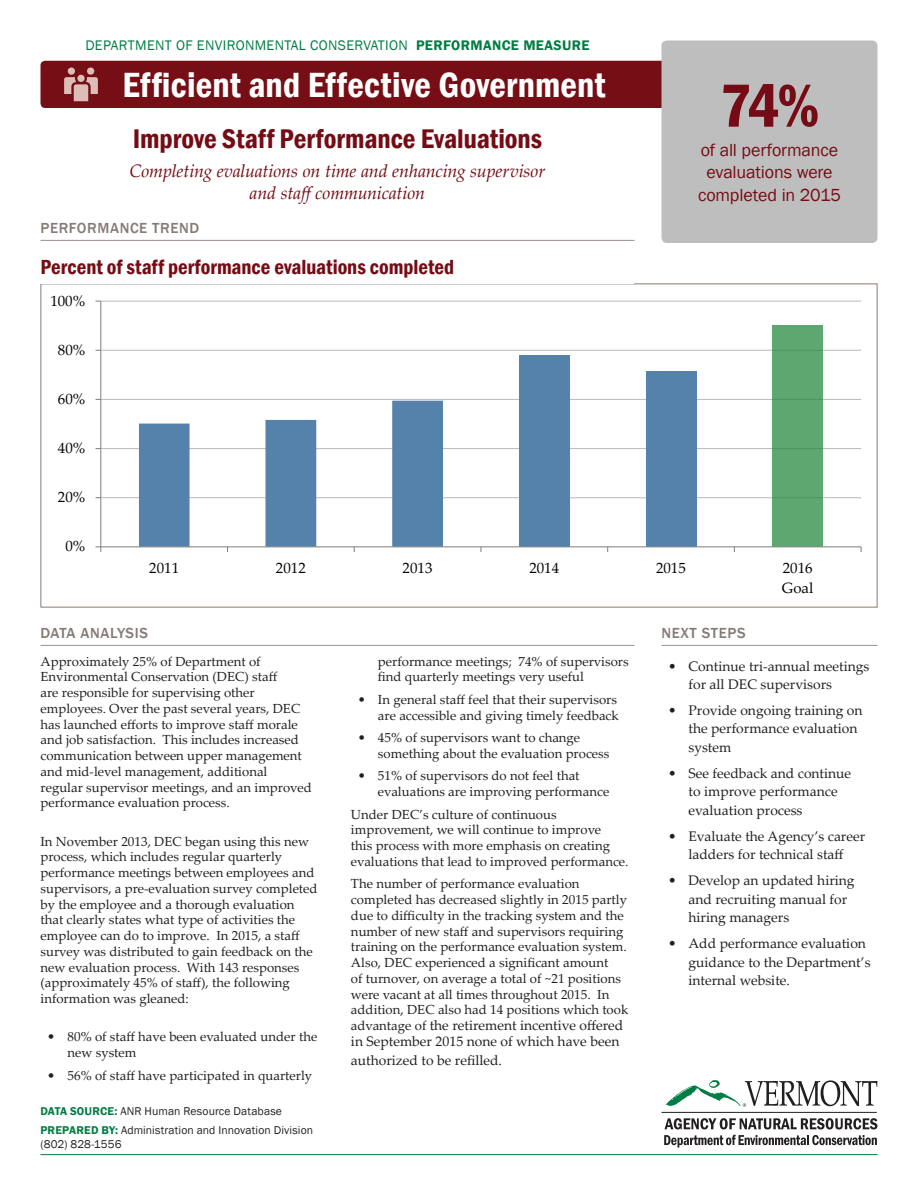
<style>
.page{position:relative;width:918px;height:1188px;background:#fff}
.page>*{position:absolute;margin:0;border:0;box-sizing:border-box;transform-origin:0 0}
.t1{font:600 condensed 63px "Franklin Gothic";color:#750c15}
.t2{font:600 condensed 36px "Franklin Gothic";letter-spacing:.005em;color:#fff}
.t3{font:600 condensed 27.75px "Franklin Gothic";letter-spacing:-.005em;color:#750c15}
.t4{font:600 condensed 21px "Franklin Gothic";color:#750c15}
.t5{font:italic 18px/22.5px "Palatino Linotype";letter-spacing:-.01em;color:#750c15;text-align:center}
.t6{font:18px/22.5px "Franklin Gothic";letter-spacing:-.01em;color:#750c15;text-align:center}
.t7{font:15px/20.2px "Palatino Linotype";letter-spacing:.005em;color:#040503}
.t8{font:500 15px "Franklin Gothic";letter-spacing:.04em;color:#867b76}
.t9{font:14.25px "Franklin Gothic";letter-spacing:.025em;color:#007d43}
.t10{font:13.8px/18.8px "Palatino Linotype";color:#231f20}
.t11{font:13.2px/15.8px "Palatino Linotype";color:#231f20}
.t12{font:11.7px/20px "Franklin Gothic";letter-spacing:.01em;color:#231f20}
.s1{font-weight:600}
.s2{font-size:13.2px}
.s3{font-weight:600;color:#007d43}
</style>
<div class="page">
<hr style="left:40px;top:1154px;width:838px;height:1px;background:#007d43">
<svg style="left:41px;top:644px;width:593px;height:1px"></svg>
<hr style="left:40px;top:645px;width:594px;height:1px;background:#998f8c">
<hr style="left:662px;top:645px;width:216px;height:1px;background:#998f8c">
<svg style="left:666px;top:1080px;width:211px;height:27px"></svg>
<hr style="left:662px;top:1112px;width:215px;height:1px;background:#231f20">
<svg style="left:665px;top:1118px;width:213px;height:11px"></svg>
<svg style="left:664px;top:1135px;width:213px;height:12px"></svg>
<hr style="left:101px;top:497px;width:760px;height:1px;background:#bfbebe">
<hr style="left:101px;top:448px;width:760px;height:1px;background:#bfbebe">
<hr style="left:101px;top:399px;width:760px;height:1px;background:#bfbebe">
<hr style="left:101px;top:350px;width:760px;height:1px;background:#bfbebe">
<hr style="left:101px;top:301px;width:760px;height:1px;background:#bfbebe">
<div style="left:519px;top:356px;width:51px;height:191px;background:#5482ab"></div>
<div style="left:646px;top:371px;width:50px;height:176px;background:#5482ab"></div>
<div style="left:772px;top:326px;width:51px;height:221px;background:#5da771"></div>
<svg style="left:139px;top:401px;width:304px;height:145px"></svg>
<hr style="left:100px;top:301px;width:1px;height:246px;background:#868686">
<hr style="left:101px;top:546px;width:760px;height:1px;background:#868686">
<svg style="left:96px;top:546px;width:5px;height:6px"></svg>
<svg style="left:41px;top:239px;width:593px;height:1px"></svg>
<hr style="left:40px;top:240px;width:594px;height:1px;background:#998f8c">
<div style="left:40px;top:61px;width:628px;height:47px;background:#760f15;border-radius:5px"></div>
<div style="left:77px;top:75px;width:8px;height:7px;background:#dcbeb6;border-radius:50%"></div>
<div style="left:68px;top:67px;width:7px;height:8px;background:#dcbeb6;border-radius:50%"></div>
<svg style="left:64px;top:77px;width:34px;height:24px"></svg>
<div style="left:87px;top:67px;width:7px;height:8px;background:#dcbeb6;border-radius:50%"></div>
<div style="left:661px;top:40px;width:216px;height:203px;background:#bfbebe;border-radius:5px"></div>
<p class="t9" style="left:85px;top:37px;width:506px">DEPARTMENT OF ENVIRONMENTAL CONSERVATION <span class="s1">PERFORMANCE MEASURE</span></p>
<h2 class="t2" style="left:123px;top:61px;width:485px">Efficient and Effective Government</h2>
<h3 class="t3" style="left:133px;top:120px;width:411px">Improve Staff Performance Evaluations</h3>
<h3 class="t5" style="left:130px;top:159px;width:417px">Completing evaluations on time and enhancing supervisor and staff communication</h3>
<p class="t8" style="left:40px;top:219px;width:160px">PERFORMANCE TREND</p>
<h3 class="t4" style="left:40px;top:253px;width:415px">Percent of staff performance evaluations completed</h3>
<p class="t7" style="left:50px;top:290px;width:37px">100%</p>
<p class="t7" style="left:58px;top:339px;width:29px">80%</p>
<p class="t7" style="left:58px;top:388px;width:29px">60%</p>
<p class="t7" style="left:58px;top:437px;width:29px">40%</p>
<p class="t7" style="left:58px;top:486px;width:29px">20%</p>
<p class="t7" style="left:65px;top:535px;width:22px">0%</p>
<h1 class="t1" style="left:720px;top:64px;width:101px">74%</h1>
<h3 class="t6" style="left:698px;top:139px;width:144px">of all performance evaluations were completed in 2015</h3>
<p class="t7" style="left:149px;top:557px;width:31px">2011</p>
<p class="t7" style="left:276px;top:557px;width:31px">2012</p>
<p class="t7" style="left:403px;top:557px;width:31px">2013</p>
<p class="t7" style="left:529px;top:557px;width:31px">2014</p>
<p class="t7" style="left:656px;top:557px;width:31px">2015</p>
<p class="t7" style="left:782px;top:557px;width:33px">2016<br>Goal</p>
<p class="t8" style="left:40px;top:624px;width:109px">DATA ANALYSIS</p>
<p class="t8" style="left:662px;top:624px;width:86px">NEXT STEPS</p>
<p class="t10" style="left:688px;top:656px;width:182px;text-indent:-20px">• Continue tri-annual meetings for all DEC supervisors</p>
<p class="t10" style="left:688px;top:700px;width:176px;text-indent:-20px">• Provide ongoing training on the performance evaluation system</p>
<p class="t10" style="left:688px;top:763px;width:164px;text-indent:-20px">• See feedback and continue to improve performance evaluation process</p>
<p class="t10" style="left:668px;top:826px;width:198px;text-align:center">• Evaluate the Agency’s career ladders for technical staff</p>
<p class="t10" style="left:688px;top:870px;width:168px;text-indent:-20px">• Develop an updated hiring and recruiting manual for hiring managers</p>
<p class="t10" style="left:688px;top:933px;width:184px;text-indent:-20px">• Add performance evaluation guidance to the Department’s internal website.</p>
<p class="t11" style="left:40px;top:653px;width:273px">Approximately 25% of Department of Environmental Conservation (DEC) staff<br>are responsible for supervising other employees. Over the past several years, DEC has launched efforts to improve staff morale and job satisfaction. This includes increased communication between upper management and mid-level management, additional regular supervisor meetings, and an improved performance evaluation process.</p>
<p class="t11" style="left:40px;top:833px;width:279px">In November 2013, DEC began using this new process, which includes regular quarterly performance meetings between employees and supervisors, a pre-evaluation survey completed by the employee and a thorough evaluation that clearly states what type of activities the employee can do to improve. In 2015, a staff survey was distributed to gain feedback on the new evaluation process. With 143 responses (approximately 45% of staff), the following information was gleaned:</p>
<p class="t11" style="left:67px;top:1029px;width:251px;text-indent:-20px">• 80% of staff have been evaluated under the new system</p>
<p class="t11" style="left:47px;top:1067px;width:267px">• 56% of staff have participated in quarterly</p>
<p class="t11" style="left:378px;top:653px;width:252px">performance meetings; 74% of supervisors find quarterly meetings very useful</p>
<p class="t11" style="left:358px;top:691px;width:263px;text-align:right">• In general staff feel that their supervisors are accessible and giving timely feedback</p>
<p class="t11" style="left:378px;top:729px;width:233px;text-indent:-20px">• 45% of supervisors want to change something about the evaluation process</p>
<p class="t11" style="left:378px;top:768px;width:233px;text-indent:-20px">• 51% of supervisors do not feel that evaluations are improving performance</p>
<p class="t11" style="left:351px;top:806px;width:279px">Under DEC’s culture of continuous improvement, we will continue to improve<br>this process with more emphasis on creating evaluations that lead to improved performance.</p>
<p class="t11" style="left:351px;top:876px;width:279px">The number of performance evaluation completed has decreased slightly in 2015 partly due to difficulty in the tracking system and the number of new staff and supervisors requiring training on the performance evaluation system.<br>Also, DEC experienced a significant amount<br>of turnover, on average a total of ~21 positions were vacant at all times throughout 2015. In addition, DEC also had 14 positions which took</p>
<p class="t10" style="left:351px;top:1017px;width:274px;line-height:15.8px"><span class="s2">advantage of</span> the retirement incentive offered in September 2015 none of which have been</p>
<p class="t10" style="left:351px;top:1050px;width:153px">authorized to be refilled.</p>
<p class="t12" style="left:40px;top:1101px;width:274px"><span class="s3">DATA SOURCE:</span> ANR Human Resource Database<br><span class="s3">PREPARED BY:</span> Administration and Innovation Division</p>
<p class="t12" style="left:41px;top:1134px;width:82px">(802) 828-1556</p>
</div>
